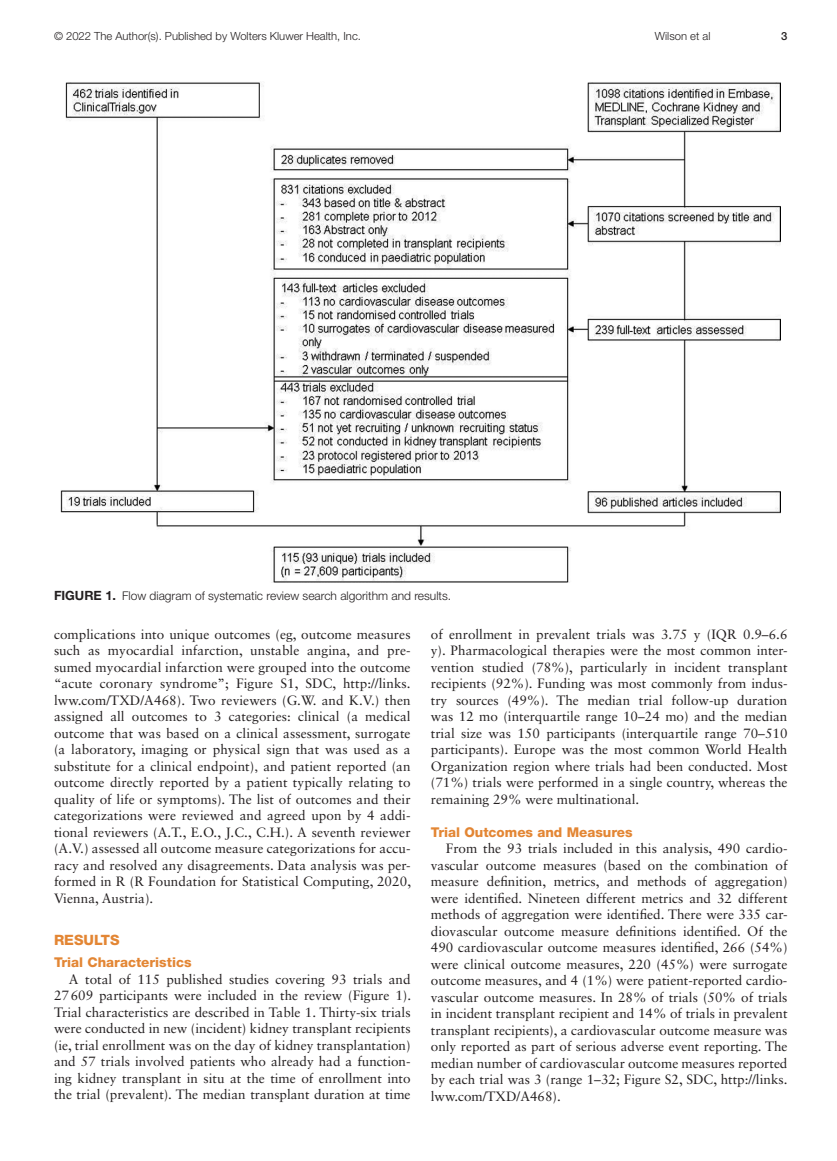
<style>
.page{position:relative;width:837px;height:1161px;background:#fff}
.page>*{position:absolute;margin:0;border:0;box-sizing:border-box;transform-origin:0 0}
.t1{font:800 14.25px "Helvetica Neue LT Std";color:#e38634}
.t2{font:13.5px/16.5px "Sabon LT Std";color:#231f20;text-align:justify}
.t3{font:800 13.5px "Helvetica Neue LT Std";color:#e38634}
.t4{font:300 12px "Helvetica Neue LT Std";color:#231f20}
.t5{font:300 11.25px "Helvetica Neue LT Std";color:#231f20}
.t6{font:500 11.25px "Helvetica Neue LT Std";color:#231f20}
.s1{font-weight:700;font-size:12.75px}
</style>
<div class="page">
<img style="left:61px;top:82px;width:720px;height:500px">
<p class="t5" style="left:54px;top:29px;width:309px">© 2022 The Author(s). Published by Wolters Kluwer Health, Inc.</p>
<p class="t5" style="left:655px;top:29px;width:57px">Wilson et al</p>
<p class="t6" style="left:781px;top:29px;width:8px">3</p>
<p class="t4" style="left:54px;top:589px;width:399px"><span class="s1">FIGURE 1.</span> Flow diagram of systematic review search algorithm and results.</p>
<p class="t2" style="left:54px;top:626px;width:359px">complications into unique outcomes (eg, outcome measures such as myocardial infarction, unstable angina, and pre&shy;sumed myocardial infarction were grouped into the outcome “acute coronary syndrome”; Figure S1, SDC, http://links. lww.com/TXD/A468). Two reviewers (G.W. and K.V.) then assigned all outcomes to 3 categories: clinical (a medical outcome that was based on a clinical assessment, surrogate (a laboratory, imaging or physical sign that was used as a substitute for a clinical endpoint)‚ and patient reported (an outcome directly reported by a patient typically relating to quality of life or symptoms). The list of outcomes and their categorizations were reviewed and agreed upon by 4 addi&shy;tional reviewers (A.T., E.O., J.C., C.H.). A seventh reviewer (A.V.) assessed all outcome measure categorizations for accu&shy;racy and resolved any disagreements. Data analysis was per&shy;formed in R (R Foundation for Statistical Computing, 2020, Vienna, Austria).</p>
<p class="t1" style="left:54px;top:931px;width:67px">RESULTS</p>
<p class="t3" style="left:54px;top:955px;width:139px">Trial Characteristics</p>
<p class="t2" style="left:54px;top:971px;width:359px;text-indent:15px">A total of 115 published studies covering 93 trials and 27609 participants were included in the review (Figure 1).<br>Trial characteristics are described in Table 1. Thirty-six trials were conducted in new (incident) kidney transplant recipients (ie, trial enrollment was on the day of kidney transplantation) and 57 trials involved patients who already had a function&shy;ing kidney transplant in situ at the time of enrollment into the trial (prevalent). The median transplant duration at time</p>
<p class="t2" style="left:431px;top:626px;width:358px">of enrollment in prevalent trials was 3.75 y (IQR 0.9–6.6 y). Pharmacological therapies were the most common inter&shy;vention studied (78%), particularly in incident transplant recipients (92%). Funding was most commonly from indus&shy;try sources (49%). The median trial follow-up duration was 12 mo (interquartile range 10–24 mo) and the median trial size was 150 participants (interquartile range 70–510 participants). Europe was the most common World Health Organization region where trials had been conducted. Most (71%) trials were performed in a single country, whereas the remaining 29% were multinational.</p>
<p class="t3" style="left:431px;top:824px;width:203px">Trial Outcomes and Measures</p>
<p class="t2" style="left:431px;top:840px;width:358px;text-indent:15px">From the 93 trials included in this analysis, 490 cardio&shy;vascular outcome measures (based on the combination of measure definition, metrics, and methods of aggregation) were identified. Nineteen different metrics and 32 different methods of aggregation were identified. There were 335 car&shy;diovascular outcome measure definitions identified. Of the 490 cardiovascular outcome measures identified, 266 (54%) were clinical outcome measures, 220 (45%) were surrogate outcome measures, and 4 (1%) were patient-reported cardio&shy;vascular outcome measures. In 28% of trials (50% of trials in incident transplant recipient and 14% of trials in prevalent transplant recipients), a cardiovascular outcome measure was only reported as part of serious adverse event reporting. The median number of cardiovascular outcome measures reported by each trial was 3 (range 1–32; Figure S2, SDC, http://links. lww.com/TXD/A468).</p>
</div>
